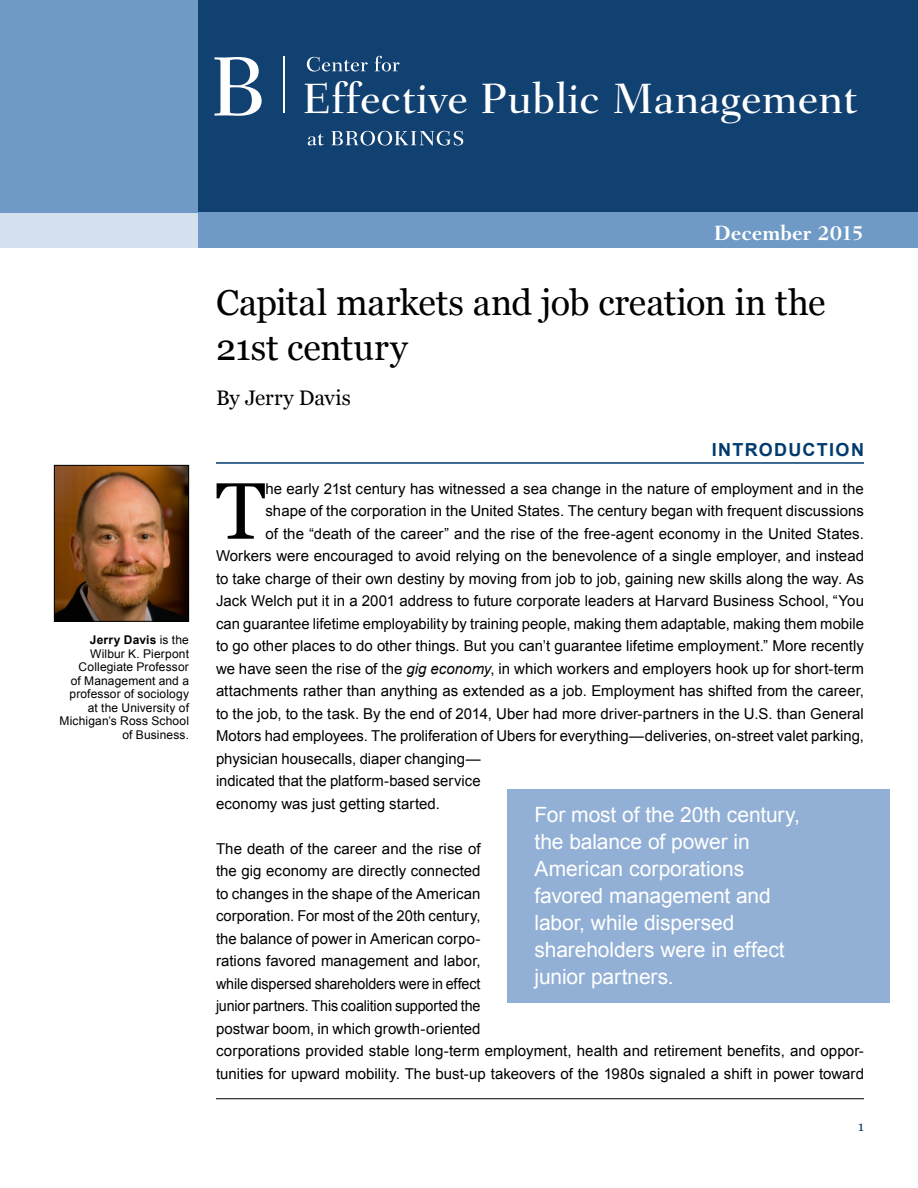
<style>
.page{position:relative;width:918px;height:1188px;background:#fff}
.page>*{position:absolute;margin:0;border:0;box-sizing:border-box;transform-origin:0 0}
.t1{font:79.95px "Georgia";color:#000}
.t2{font:500 43.2px "Fairfield LT Std";color:#fff}
.t3{font:36px/45px "Georgia";letter-spacing:-.005em;color:#000}
.t4{font:21px/27px "Arial";letter-spacing:-.005em;color:#fff}
.t5{font:21px "Georgia";letter-spacing:-.005em;color:#000}
.t6{font:700 21px "Fairfield LT Std";letter-spacing:-.01em;color:#fff}
.t7{font:700 18px "Arial";letter-spacing:.07em;color:#003a6f}
.t8{font:15px/22.5px "Arial";color:#000}
.t9{font:13.5px "Georgia";color:#003a6f}
.t10{font:12px/13.5px "Arial";letter-spacing:.01em;color:#000;text-align:right}
.s1{font-weight:700}
.s2{font-style:italic}
</style>
<div class="page">
<div style="left:0;top:0;width:918px;height:212px;background:#114171"></div>
<div style="left:198px;top:213px;width:720px;height:35px;background:#709ac6"></div>
<div style="left:0;top:213px;width:198px;height:35px;background:#d4e0ed"></div>
<hr style="left:216px;top:1098px;width:648px;height:1px;background:#000">
<div style="left:0;top:0;width:198px;height:212px;background:#709ac6"></div>
<svg style="left:307px;top:57px;width:61px;height:15px"></svg>
<svg style="left:375px;top:56px;width:25px;height:15px"></svg>
<svg style="left:308px;top:134px;width:16px;height:11px"></svg>
<svg style="left:331px;top:131px;width:132px;height:15px"></svg>
<hr style="left:283px;top:57px;width:1px;height:56px;background:#fff">
<svg style="left:214px;top:57px;width:48px;height:59px"></svg>
<hr style="left:216px;top:462px;width:648px;height:2px;background:#003a6f">
<img style="left:56px;top:467px;width:131px;height:153px">
<div style="left:54px;top:465px;width:135px;height:157px;border:1px solid #000"></div>
<div style="left:508px;top:789px;width:382px;height:213px;background:#92b0d5"></div>
<h2 class="t2" style="left:303px;top:74px;width:557px">Effective Public Management</h2>
<p class="t10" style="left:60px;top:633px;width:131px"><span class="s1">Jerry Davis</span> is the<br>Wilbur K. Pierpont<br>Collegiate Professor<br>of Management and a professor of sociology at the University of<br>Michigan’s Ross School of Business.</p>
<h3 class="t6" style="left:714px;top:221px;width:152px">December 2015</h3>
<h3 class="t3" style="left:216px;top:279px;width:611px">Capital markets and job creation in the<br>21st century</h3>
<h3 class="t5" style="left:216px;top:383px;width:136px">By Jerry Davis</h3>
<p class="t7" style="left:712px;top:438px;width:154px">INTRODUCTION</p>
<h1 class="t1" style="left:216px;top:453px;width:51px">T</h1>
<p class="t8" style="left:265px;top:477px;width:600px">he early 21st century has witnessed a sea change in the nature of employment and in the</p>
<p class="t8" style="left:265px;top:500px;width:600px">shape of the corporation in the United States. The century began with frequent discussions</p>
<p class="t8" style="left:265px;top:522px;width:600px">of the “death of the career” and the rise of the free-agent economy in the United States.</p>
<p class="t8" style="left:216px;top:545px;width:650px">Workers were encouraged to avoid relying on the benevolence of a single employer, and instead</p>
<p class="t8" style="left:216px;top:567px;width:650px">to take charge of their own destiny by moving from job to job, gaining new skills along the way. As</p>
<p class="t8" style="left:216px;top:590px;width:650px">Jack Welch put it in a 2001 address to future corporate leaders at Harvard Business School, “You</p>
<p class="t8" style="left:216px;top:612px;width:650px">can guarantee lifetime employability by training people, making them adaptable, making them mobile</p>
<p class="t8" style="left:216px;top:635px;width:649px">to go other places to do other things. But you can’t guarantee lifetime employment.” More recently</p>
<p class="t8" style="left:216px;top:657px;width:650px">we have seen the rise of the <span class="s2">gig economy</span>, in which workers and employers hook up for short-term</p>
<p class="t8" style="left:216px;top:680px;width:650px">attachments rather than anything as extended as a job. Employment has shifted from the career,</p>
<p class="t8" style="left:216px;top:702px;width:649px">to the job, to the task. By the end of 2014, Uber had more driver-partners in the U.S. than General</p>
<p class="t8" style="left:216px;top:725px;width:650px">Motors had employees. The proliferation of Ubers for everything—deliveries, on-street valet parking,</p>
<p class="t8" style="left:216px;top:747px;width:266px">physician housecalls, diaper changing—</p>
<p class="t8" style="left:216px;top:770px;width:266px">indicated that the platform-based service</p>
<p class="t8" style="left:216px;top:792px;width:225px">economy was just getting started.</p>
<p class="t8" style="left:216px;top:837px;width:650px">The death of the career and the rise of<br>the gig economy are directly connected<br>to changes in the shape of the American<br>corporation. For most of the 20th century,<br>the balance of power in American corpo-<br>rations favored management and labor,<br>while dispersed shareholders were in effect<br>junior partners. This coalition supported the<br>postwar boom, in which growth-oriented<br>corporations provided stable long-term employment, health and retirement benefits, and oppor&shy;tunities for upward mobility. The bust-up takeovers of the 1980s signaled a shift in power toward</p>
<h3 class="t4" style="left:535px;top:802px;width:267px">For most of the 20th century, the balance of power in<br>American corporations favored management and labor, while dispersed shareholders were in effect junior partners.</h3>
<p class="t9" style="left:858px;top:1116px;width:7px">1</p>
</div>
